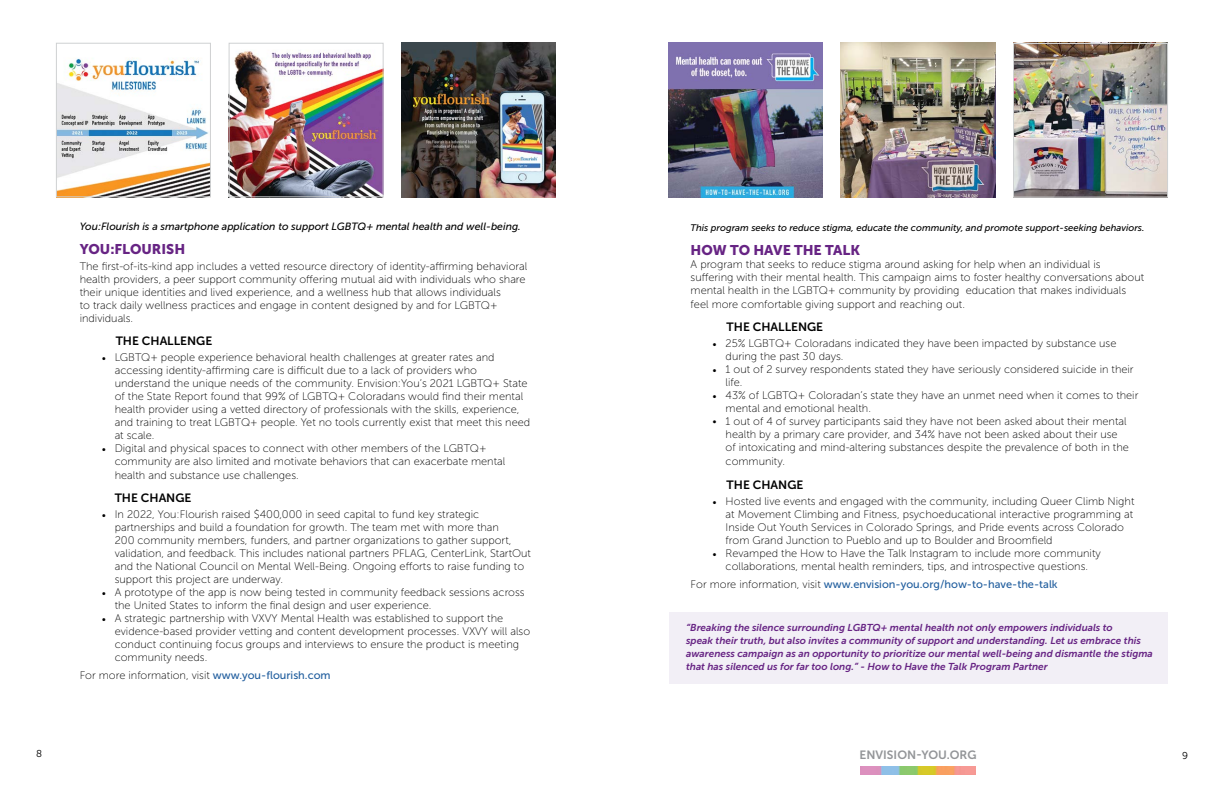
<style>
.page{position:relative;width:1224px;height:792px;background:#fff}
.page>*{position:absolute;margin:0;border:0;box-sizing:border-box;transform-origin:0 0}
.t1{font:14px "Museo Sans 900";color:#672484}
.t2{font:12px "Museo Sans 700";color:#000}
.t3{font:12px "Museo Sans 700";color:#939598}
.t4{font:11px/13px "Museo Sans 100";color:#000}
.t5{font:11px "Museo Sans 500";color:#215e9e}
.t6{font:italic 10.5px "Museo Sans 500";color:#000}
.t7{font:italic 10px/13px "Museo Sans 700";color:#672484}
.t8{font:10px "Museo Sans 300";color:#000}
.t9{font:italic 9.5px "Museo Sans 500";color:#000}
.s1{font-family:"Minion Pro"}
.s2{font-family:"Museo Sans 500";color:#215e9e}
.s3{font-family:"Museo Sans 100";color:#000}
</style>
<div class="page">
<img style="left:668px;top:43px;width:154px;height:154px">
<img style="left:841px;top:43px;width:154px;height:154px">
<img style="left:1015px;top:45px;width:151px;height:150px">
<img style="left:58px;top:58px;width:151px;height:137px">
<img style="left:231px;top:50px;width:150px;height:145px">
<img style="left:401px;top:43px;width:155px;height:154px">
<div style="left:56px;top:43px;width:155px;height:154px;border:1px solid #cfd1d2"></div>
<div style="left:229px;top:43px;width:154px;height:154px;border:1px solid #cfd1d2"></div>
<div style="left:1013px;top:43px;width:155px;height:154px;border:1px solid #cfd1d2"></div>
<img style="left:861px;top:766px;width:114px;height:8px">
<div style="left:670px;top:612px;width:498px;height:72px;background:#f2eff6"></div>
<p class="t6" style="left:80px;top:220px;width:443px">You:Flourish is a smartphone application to support LGBTQ+ mental health and well-being.</p>
<p class="t1" style="left:80px;top:241px;width:107px">YOU:FLOURISH</p>
<p class="t4" style="left:80px;top:259px;width:449px">The first-of-its-kind app includes a vetted resource directory of identity-affirming behavioral health providers, a peer support community offering mutual aid with individuals who share their unique identities and lived experience, and a wellness hub that allows individuals<br>to track daily wellness practices and engage in content designed by and for LGBTQ+ individuals.</p>
<p class="t2" style="left:116px;top:334px;width:98px">THE CHALLENGE</p>
<p class="t4" style="left:115px;top:351px;width:417px;text-indent:-13px"><span class="s1">•</span> LGBTQ+ people experience behavioral health challenges at greater rates and accessing identity-affirming care is difficult due to a lack of providers who understand the unique needs of the community. Envision:You’s 2021 LGBTQ+ State of the State Report found that 99% of LGBTQ+ Coloradans would find their mental health provider using a vetted directory of professionals with the skills, experience, and training to treat LGBTQ+ people. Yet no tools currently exist that meet this need at scale.</p>
<p class="t4" style="left:115px;top:442px;width:392px;text-indent:-13px"><span class="s1">•</span> Digital and physical spaces to connect with other members of the LGBTQ+ community are also limited and motivate behaviors that can exacerbate mental</p>
<p class="t4" style="left:115px;top:469px;width:186px">health and substance use challenges.</p>
<p class="t2" style="left:115px;top:491px;width:78px">THE CHANGE</p>
<p class="t4" style="left:115px;top:508px;width:418px;text-indent:-13px"><span class="s1">•</span> In 2022, You:Flourish raised $400,000 in seed capital to fund key strategic partnerships and build a foundation for growth. The team met with more than<br>200 community members, funders, and partner organizations to gather support, validation, and feedback. This includes national partners PFLAG, CenterLink, StartOut and the National Council on Mental Well-Being. Ongoing efforts to raise funding to support this project are underway.</p>
<p class="t4" style="left:115px;top:586px;width:411px;text-indent:-13px"><span class="s1">•</span> A prototype of the app is now being tested in community feedback sessions across the United States to inform the final design and user experience.</p>
<p class="t4" style="left:115px;top:612px;width:417px;text-indent:-13px"><span class="s1">•</span> A strategic partnership with VXVY Mental Health was established to support the evidence-based provider vetting and content development processes. VXVY will also conduct continuing focus groups and interviews to ensure the product is meeting community needs.</p>
<p class="t4" style="left:80px;top:669px;width:252px">For more information, visit <span class="s2">www.you-flourish.com</span></p>
<p class="t9" style="left:691px;top:222px;width:455px">This program seeks to reduce stigma, educate the community, and promote support-seeking behaviors.</p>
<p class="t1" style="left:691px;top:242px;width:171px">HOW TO HAVE THE TALK</p>
<p class="t4" style="left:691px;top:258px;width:455px">A program that seeks to reduce stigma around asking for help when an individual is suffering with their mental health. This campaign aims to foster healthy conversations about mental health in the LGBTQ+ community by providing education that makes individuals</p>
<p class="t4" style="left:691px;top:298px;width:276px">feel more comfortable giving support and reaching out.</p>
<p class="t2" style="left:727px;top:320px;width:98px">THE CHALLENGE</p>
<p class="t4" style="left:726px;top:337px;width:392px;text-indent:-13px"><span class="s1">•</span> 25% LGBTQ+ Coloradans indicated they have been impacted by substance use during the past 30 days.</p>
<p class="t4" style="left:726px;top:363px;width:410px;text-indent:-13px"><span class="s1">•</span> 1 out of 2 survey respondents stated they have seriously considered suicide in their life.</p>
<p class="t4" style="left:726px;top:389px;width:414px;text-indent:-13px"><span class="s1">•</span> 43% of LGBTQ+ Coloradan’s state they have an unmet need when it comes to their mental and emotional health.</p>
<p class="t4" style="left:726px;top:415px;width:405px;text-indent:-13px">• 1 out of 4 of survey participants said they have not been asked about their mental health by a primary care provider, and 34% have not been asked about their use of intoxicating and mind-altering substances despite the prevalence of both in the</p>
<p class="t4" style="left:726px;top:455px;width:61px">community.</p>
<p class="t2" style="left:727px;top:478px;width:78px">THE CHANGE</p>
<p class="t4" style="left:726px;top:494px;width:410px;text-indent:-13px"><span class="s1">•</span> Hosted live events and engaged with the community, including Queer Climb Night at Movement Climbing and Fitness, psychoeducational interactive programming at Inside Out Youth Services in Colorado Springs, and Pride events across Colorado from Grand Junction to Pueblo and up to Boulder and Broomfield</p>
<p class="t4" style="left:713px;top:546px;width:390px;text-align:center"><span class="s1">•</span> Revamped the How to Have the Talk Instagram to include more community collaborations, mental health reminders, tips, and introspective questions.</p>
<p class="t5" style="left:691px;top:578px;width:369px"><span class="s3">For more information, visit</span> www.envision-you.org/how-to-have-the-talk</p>
<p class="t7" style="left:686px;top:621px;width:468px">“Breaking the silence surrounding LGBTQ+ mental health not only empowers individuals to<br>speak their truth, but also invites a community of support and understanding. Let us embrace this awareness campaign as an opportunity to prioritize our mental well-being and dismantle the stigma that has silenced us for far too long.” - How to Have the Talk Program Partner</p>
<p class="t3" style="left:860px;top:748px;width:118px">ENVISION-YOU.ORG</p>
<p class="t8" style="left:36px;top:748px;width:8px">8</p>
<p class="t8" style="left:1182px;top:750px;width:7px">9</p>
</div>
